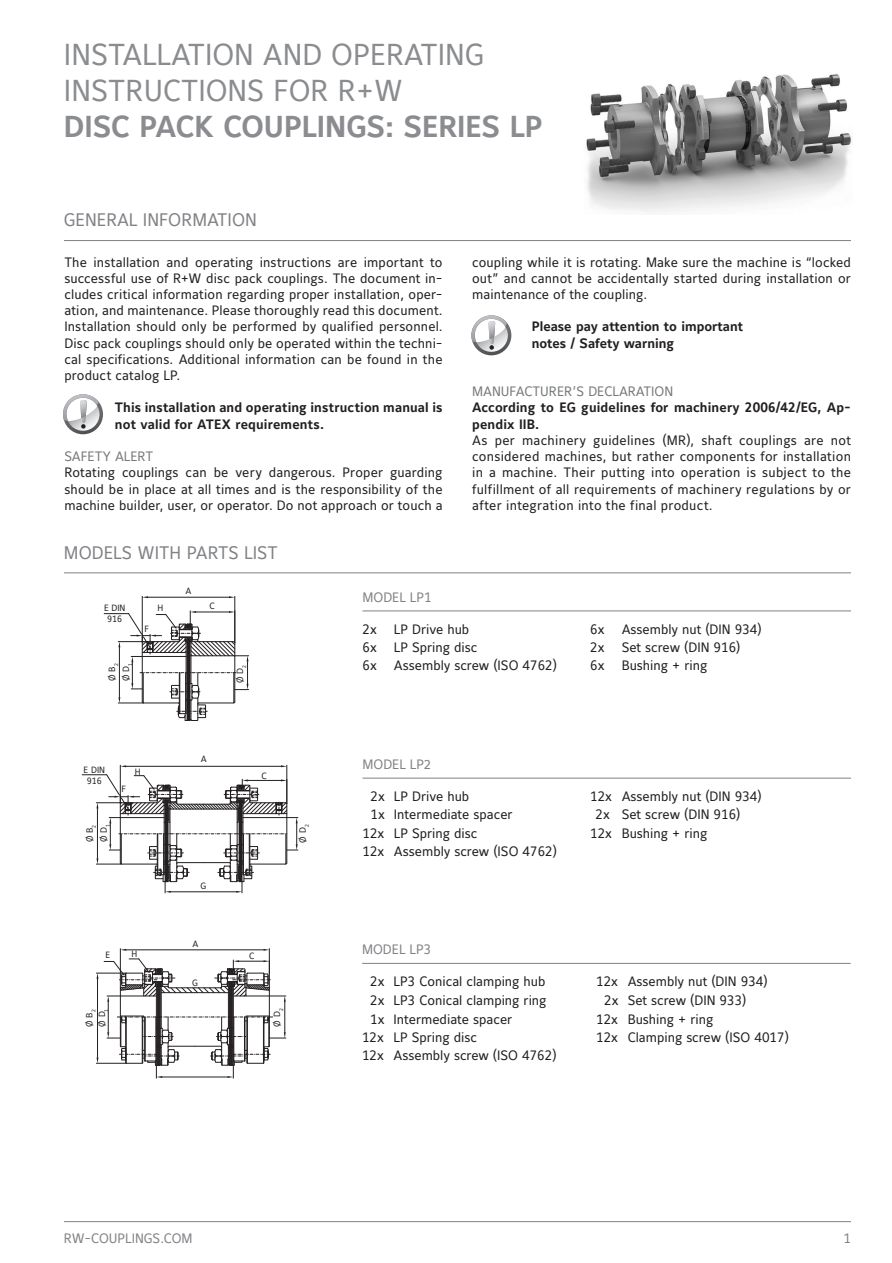
<style>
.page{position:relative;width:892px;height:1263px;background:#fff}
.page>*{position:absolute;margin:0;border:0;box-sizing:border-box;transform-origin:0 0}
.t1{font:30px/36px "Maurea Regular Tf";color:#8a8c8f}
.t2{font:30px "Maurea Bold Tf";color:#8a8c8f}
.t3{font:18px "Maurea";color:#808285}
.t4{font:13.5px/16.2px "Maurea Regular Tf";color:#231f20;text-align:justify}
.t5{font:13.5px/16.2px "Maurea Bold Tf";letter-spacing:.01em;color:#231f20}
.t6{font:13.5px "Maurea Regular Tf";color:#76787b}
.t7{font:13.5px "Maurea Regular Tf";color:#808285}
.t8{font:13.5px "Maurea Regular Lf";color:#808285}
.t9{font:9px/10.8px "Maurea Regular Tf";color:#231f20;text-align:center}
</style>
<div class="page">
<hr style="left:362px;top:610px;width:489px;height:1px;background:#808285">
<svg style="left:471px;top:315px;width:40px;height:40px"></svg>
<svg style="left:475px;top:319px;width:33px;height:33px"></svg>
<svg style="left:471px;top:315px;width:36px;height:34px"></svg>
<img style="left:586px;top:74px;width:266px;height:138px">
<hr style="left:362px;top:777px;width:489px;height:1px;background:#808285">
<hr style="left:362px;top:962px;width:489px;height:1px;background:#808285">
<hr style="left:120px;top:765px;width:1px;height:38px;background:#231f20">
<hr style="left:287px;top:765px;width:1px;height:38px;background:#231f20">
<hr style="left:126px;top:766px;width:155px;height:1px;background:#231f20">
<svg style="left:82px;top:774px;width:216px;height:118px"></svg>
<hr style="left:96px;top:972px;width:30px;height:1px;background:#231f20">
<hr style="left:96px;top:1062px;width:30px;height:1px;background:#231f20">
<hr style="left:97px;top:978px;width:1px;height:79px;background:#231f20">
<svg style="left:104px;top:948px;width:182px;height:130px"></svg>
<hr style="left:142px;top:596px;width:1px;height:46px;background:#231f20">
<hr style="left:235px;top:596px;width:1px;height:46px;background:#231f20">
<hr style="left:148px;top:597px;width:81px;height:1px;background:#231f20">
<svg style="left:104px;top:610px;width:145px;height:111px"></svg>
<hr style="left:64px;top:240px;width:787px;height:1px;background:#808285">
<svg style="left:63px;top:394px;width:40px;height:40px"></svg>
<svg style="left:67px;top:398px;width:33px;height:32px"></svg>
<svg style="left:63px;top:394px;width:36px;height:34px"></svg>
<hr style="left:64px;top:572px;width:787px;height:1px;background:#808285">
<hr style="left:64px;top:1220px;width:787px;height:1px;background:#808285">
<h1 class="t1" style="left:64px;top:39px;width:422px">INSTALLATION AND OPERATING<br>INSTRUCTIONS FOR R+W</h1>
<h1 class="t2" style="left:64px;top:115px;width:480px">DISC PACK COUPLINGS: SERIES LP</h1>
<h2 class="t3" style="left:64px;top:213px;width:194px">GENERAL INFORMATION</h2>
<p class="t4" style="left:64px;top:255px;width:380px">The installation and operating instructions are important to successful use of R+W disc pack couplings. The document in&shy;cludes critical information regarding proper installation, oper&shy;ation, and maintenance. Please thoroughly read this document.<br>Installation should only be performed by qualified personnel.<br>Disc pack couplings should only be operated within the techni&shy;cal specifications. Additional information can be found in the product catalog LP.</p>
<p class="t5" style="left:115px;top:401px;width:329px">This installation and operating instruction manual is not valid for ATEX requirements.</p>
<p class="t6" style="left:64px;top:451px;width:90px">SAFETY ALERT</p>
<p class="t4" style="left:64px;top:465px;width:380px">Rotating couplings can be very dangerous. Proper guarding should be in place at all times and is the responsibility of the machine builder, user, or operator. Do not approach or touch a</p>
<h2 class="t3" style="left:64px;top:545px;width:215px">MODELS WITH PARTS LIST</h2>
<p class="t4" style="left:472px;top:255px;width:380px">coupling while it is rotating. Make sure the machine is “locked out” and cannot be accidentally started during installation or maintenance of the coupling.</p>
<p class="t5" style="left:532px;top:320px;width:213px">Please pay attention to important notes / Safety warning</p>
<p class="t6" style="left:472px;top:386px;width:203px">MANUFACTURER’S DECLARATION</p>
<p class="t5" style="left:472px;top:401px;width:380px">According to EG guidelines for machinery 2006/42/EG, Ap&shy;pendix IIB.</p>
<p class="t4" style="left:472px;top:433px;width:380px">As per machinery guidelines (MR), shaft couplings are not considered machines, but rather components for installation in a machine. Their putting into operation is subject to the fulfillment of all requirements of machinery regulations by or after integration into the final product.</p>
<p class="t9" style="left:104px;top:603px;width:23px">E DIN<br>916</p>
<p class="t9" style="left:144px;top:624px;width:6px">F</p>
<p class="t9" style="left:158px;top:603px;width:7px">H</p>
<p class="t9" style="left:186px;top:586px;width:7px">A</p>
<p class="t9" style="left:210px;top:601px;width:7px">C</p>
<p class="t9" style="left:121px;top:680px;width:20px;rotate:-90deg">Ø D<sub>1</sub></p>
<p class="t9" style="left:108px;top:681px;width:19px;rotate:-90deg">Ø B<sub>2</sub></p>
<p class="t9" style="left:235px;top:683px;width:20px;rotate:-90deg">Ø D<sub>2</sub></p>
<p class="t9" style="left:84px;top:765px;width:23px">E DIN<br>916</p>
<p class="t9" style="left:135px;top:766px;width:7px">H</p>
<p class="t9" style="left:122px;top:784px;width:6px">F</p>
<p class="t9" style="left:201px;top:754px;width:7px">A</p>
<p class="t9" style="left:262px;top:771px;width:7px">C</p>
<p class="t9" style="left:84px;top:842px;width:20px;line-height:13.8px;text-align:left;rotate:-90deg">Ø B<sub>2<br></sub>Ø D<sub>1</sub></p>
<p class="t9" style="left:298px;top:842px;width:20px;rotate:-90deg">Ø D<sub>2</sub></p>
<p class="t9" style="left:201px;top:881px;width:7px">G</p>
<p class="t9" style="left:192px;top:938px;width:7px">A</p>
<p class="t9" style="left:106px;top:950px;width:6px">E</p>
<p class="t9" style="left:132px;top:949px;width:7px">H</p>
<p class="t9" style="left:249px;top:951px;width:7px">C</p>
<p class="t9" style="left:192px;top:978px;width:7px">G</p>
<p class="t9" style="left:84px;top:1026px;width:20px;line-height:12.6px;text-align:left;rotate:-90deg">Ø B<sub>2<br></sub>Ø D<sub>1</sub></p>
<p class="t9" style="left:273px;top:1026px;width:20px;rotate:-90deg">Ø D<sub>2</sub></p>
<p class="t7" style="left:362px;top:591px;width:71px">MODEL LP1</p>
<p class="t4" style="left:362px;top:622px;width:16px">2x</p>
<p class="t4" style="left:394px;top:622px;width:77px">LP Drive hub</p>
<p class="t4" style="left:590px;top:622px;width:16px">6x</p>
<p class="t4" style="left:622px;top:622px;width:142px">Assembly nut (DIN 934)</p>
<p class="t4" style="left:362px;top:640px;width:16px">6x</p>
<p class="t4" style="left:394px;top:640px;width:85px">LP Spring disc</p>
<p class="t4" style="left:590px;top:640px;width:16px">2x</p>
<p class="t4" style="left:622px;top:640px;width:120px">Set screw (DIN 916)</p>
<p class="t4" style="left:362px;top:658px;width:16px">6x</p>
<p class="t4" style="left:394px;top:658px;width:165px">Assembly screw (ISO 4762)</p>
<p class="t4" style="left:590px;top:658px;width:16px">6x</p>
<p class="t4" style="left:622px;top:658px;width:87px">Bushing + ring</p>
<p class="t8" style="left:362px;top:759px;width:70px">MODEL LP2</p>
<p class="t4" style="left:371px;top:789px;width:100px">2x LP Drive hub</p>
<p class="t4" style="left:590px;top:789px;width:173px">12x Assembly nut (DIN 934)</p>
<p class="t4" style="left:371px;top:807px;width:144px">1x Intermediate spacer</p>
<p class="t4" style="left:596px;top:807px;width:146px">2x Set screw (DIN 916)</p>
<p class="t4" style="left:362px;top:825px;width:116px">12x LP Spring disc</p>
<p class="t4" style="left:590px;top:825px;width:119px">12x Bushing + ring</p>
<p class="t4" style="left:362px;top:844px;width:196px">12x Assembly screw (ISO 4762)</p>
<p class="t7" style="left:362px;top:944px;width:71px">MODEL LP3</p>
<p class="t4" style="left:370px;top:974px;width:177px">2x LP3 Conical clamping hub</p>
<p class="t4" style="left:596px;top:974px;width:173px">12x Assembly nut (DIN 934)</p>
<p class="t4" style="left:370px;top:992px;width:178px">2x LP3 Conical clamping ring</p>
<p class="t4" style="left:604px;top:992px;width:144px">2x Set screw (DIN 933)</p>
<p class="t4" style="left:370px;top:1011px;width:144px">1x Intermediate spacer</p>
<p class="t4" style="left:596px;top:1011px;width:119px">12x Bushing + ring</p>
<p class="t4" style="left:362px;top:1030px;width:116px">12x LP Spring disc</p>
<p class="t4" style="left:596px;top:1030px;width:194px">12x Clamping screw (ISO 4017)</p>
<p class="t4" style="left:362px;top:1048px;width:196px">12x Assembly screw (ISO 4762)</p>
<p class="t7" style="left:64px;top:1232px;width:130px">RW-COUPLINGS.COM</p>
<p class="t7" style="left:843px;top:1232px;width:9px">1</p>
</div>
